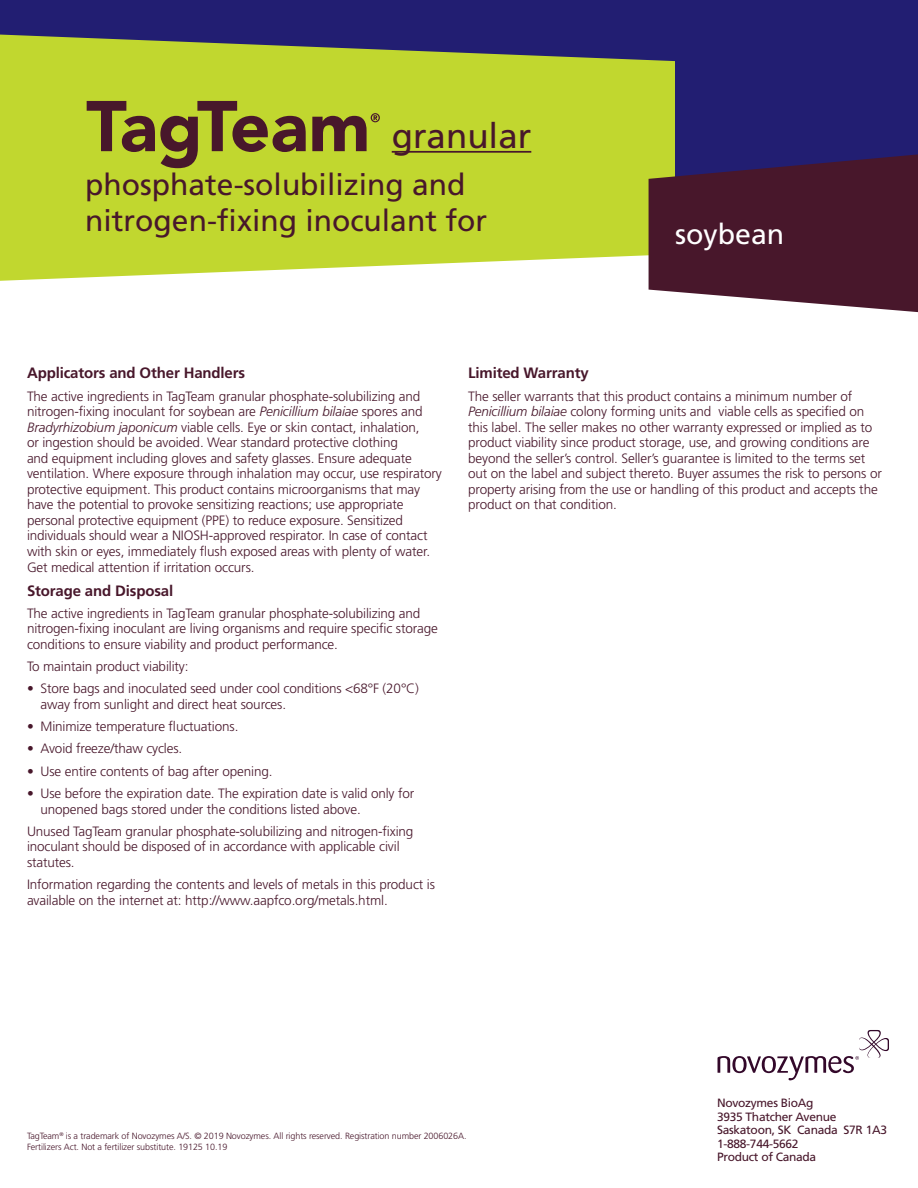
<style>
.page{position:relative;width:918px;height:1188px;background:#fff}
.page>*{position:absolute;margin:0;border:0;box-sizing:border-box;transform-origin:0 0}
.t1{font:34.95px "Frutiger LT Std";color:#48172b}
.t2{font:30px/36px "Frutiger LT Std";color:#48172b}
.t3{font:28.5px "Frutiger LT Std";color:#fff}
.t4{font:700 15px "Frutiger LT Std";letter-spacing:-.01em;color:#48172b}
.t5{font:300 13.5px/15.5px "Frutiger LT Std";letter-spacing:-.01em;color:#48172b}
.t6{font:12px/13.5px "Frutiger LT Std";letter-spacing:-.025em;color:#48172b}
.t7{font:300 9px/10.8px "Frutiger LT Std";letter-spacing:-.01em;color:#48172b}
.s1{font-style:italic}
</style>
<div class="page">
<svg style="left:718px;top:1030px;width:171px;height:50px"></svg>
<div style="left:0;top:0;width:918px;height:210px;background:#221e72"></div>
<svg style="left:0;top:35px;width:675px;height:246px;background:#bbce3f"></svg>
<svg style="left:649px;top:154px;width:269px;height:158px;background:#542a3e"></svg>
<svg style="left:87px;top:101px;width:219px;height:67px;background:#938f2d"></svg>
<svg style="left:312px;top:113px;width:68px;height:38px;background:#83752c"></svg>
<hr style="left:392px;top:151px;width:139px;height:2px;background:#48172b">
<p class="t1" style="left:392px;top:116px;width:141px">granular</p>
<p class="t2" style="left:85px;top:167px;width:403px">phosphate-solubilizing and nitrogen-fixing inoculant for</p>
<p class="t3" style="left:675px;top:217px;width:111px">soybean</p>
<p class="t4" style="left:27px;top:364px;width:220px">Applicators and Other Handlers</p>
<p class="t5" style="left:27px;top:389px;width:416px">The active ingredients in TagTeam granular phosphate-solubilizing and nitrogen-fixing inoculant for soybean are <span class="s1">Penicillium bilaiae</span> spores and <span class="s1">Bradyrhizobium japonicum</span> viable cells. Eye or skin contact, inhalation,<br>or ingestion should be avoided. Wear standard protective clothing<br>and equipment including gloves and safety glasses. Ensure adequate ventilation. Where exposure through inhalation may occur, use respiratory protective equipment. This product contains microorganisms that may have the potential to provoke sensitizing reactions; use appropriate personal protective equipment (PPE) to reduce exposure. Sensitized individuals should wear a NIOSH-approved respirator. In case of contact with skin or eyes, immediately flush exposed areas with plenty of water.<br>Get medical attention if irritation occurs.</p>
<p class="t4" style="left:27px;top:581px;width:148px">Storage and Disposal</p>
<p class="t5" style="left:27px;top:606px;width:412px">The active ingredients in TagTeam granular phosphate-solubilizing and nitrogen-fixing inoculant are living organisms and require specific storage conditions to ensure viability and product performance.</p>
<p class="t5" style="left:27px;top:659px;width:163px">To maintain product viability:</p>
<p class="t5" style="left:40px;top:681px;width:380px;text-indent:-14px">• Store bags and inoculated seed under cool conditions &lt;68°F (20°C) away from sunlight and direct heat sources.</p>
<p class="t5" style="left:27px;top:719px;width:213px">• Minimize temperature fluctuations.</p>
<p class="t5" style="left:27px;top:741px;width:157px">• Avoid freeze/thaw cycles.</p>
<p class="t5" style="left:27px;top:764px;width:247px">• Use entire contents of bag after opening.</p>
<p class="t5" style="left:40px;top:786px;width:375px;text-indent:-14px">• Use before the expiration date. The expiration date is valid only for unopened bags stored under the conditions listed above.</p>
<p class="t5" style="left:27px;top:824px;width:388px">Unused TagTeam granular phosphate-solubilizing and nitrogen-fixing inoculant should be disposed of in accordance with applicable civil statutes.</p>
<p class="t5" style="left:27px;top:877px;width:409px">Information regarding the contents and levels of metals in this product is available on the internet at: http://www.aapfco.org/metals.html.</p>
<p class="t4" style="left:468px;top:364px;width:122px">Limited Warranty</p>
<p class="t5" style="left:468px;top:389px;width:415px">The seller warrants that this product contains a minimum number of <span class="s1">Penicillium bilaiae</span> colony forming units and viable cells as specified on this label. The seller makes no other warranty expressed or implied as to product viability since product storage, use, and growing conditions are beyond the seller’s control. Seller’s guarantee is limited to the terms set out on the label and subject thereto. Buyer assumes the risk to persons or property arising from the use or handling of this product and accepts the product on that condition.</p>
<p class="t7" style="left:27px;top:1131px;width:441px">TagTeam<sup>®</sup> is a trademark of Novozymes A/S. © 2019 Novozymes. All rights reserved. Registration number 2006026A.<br>Fertilizers Act. Not a fertilizer substitute. 19125 10.19</p>
<p class="t6" style="left:717px;top:1097px;width:98px">Novozymes BioAg</p>
<p class="t6" style="left:717px;top:1110px;width:121px">3935 Thatcher Avenue</p>
<p class="t6" style="left:717px;top:1124px;width:172px">Saskatoon, SK Canada S7R 1A3</p>
<p class="t6" style="left:717px;top:1137px;width:101px">1-888-744-5662<br>Product of Canada</p>
</div>
